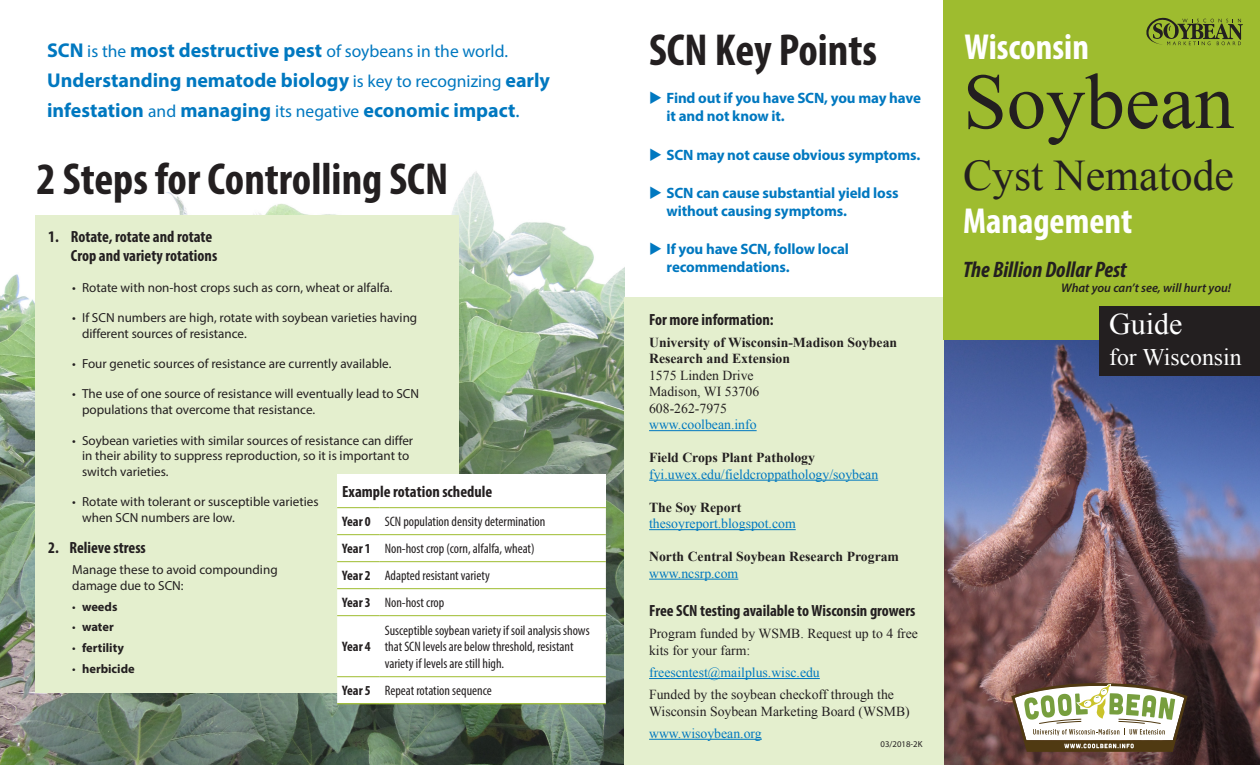
<style>
.page{position:relative;width:1260px;height:765px;background:#fff}
.page>*{position:absolute;margin:0;border:0;box-sizing:border-box;transform-origin:0 0}
.t1{font:78.75px "Times New Roman";color:#231f20}
.H3_Heading{font:700 condensed 45px "Myriad Pro";color:#231f20}
.H2_Heading{font:700 condensed 45px "Myriad Pro";color:#231f20}
.t2{font:43.75px "Times New Roman";color:#231f20}
.t3{font:700 condensed 36.25px "Myriad Pro";color:#fff}
.t4{font:30px "Times New Roman";color:#fff}
.t5{font:23.75px "Times New Roman";color:#fff}
.t6{font:italic 700 condensed 22.5px "Myriad Pro";color:#231f20}
.P_BodyText{font:700 20px/30px "Myriad Pro";color:#0078c0}
.P_BodyText-2{font:17.5px "Myriad Pro";color:#0078c0}
.H3_Heading-2{font:700 condensed 16.25px/19.5px "Myriad Pro";color:#231f20}
.t7{font:700 15px/18px "Myriad Pro";letter-spacing:-.01em;color:#0078c0}
.t8{font:condensed 13.75px/27px "Myriad Pro";color:#231f20}
.P_Caption{font:13.75px/16.5px "Times New Roman";color:#231f20}
.P_Caption-2{font:13.75px "Times New Roman";color:#0078c0}
.P_Caption-3{font:700 13.75px/16.5px "Times New Roman";color:#231f20}
.t9{font:700 condensed 13.75px "Myriad Pro";color:#231f20}
.t10{font:13.12px/15.8px "Myriad Pro";color:#231f20}
.t11{font:700 12.5px "Myriad Pro";color:#231f20}
.t12{font:italic 600 12.5px "Myriad Pro";color:#231f20}
.t13{font:8.75px "Myriad Pro";color:#231f20}
.s1{font-weight:700;font-size:20px}
.s2{font-weight:400;font-size:17.5px}
.s3{font-weight:400}
.s4{font-weight:700}
</style>
<div class="page">
<img style="left:944px;top:340px;width:316px;height:425px">
<img style="left:0;top:171px;width:624px;height:594px">
<div style="left:35px;top:215px;width:424px;height:478px;background:#e4efce"></div>
<div style="left:624px;top:298px;width:320px;height:467px;background:#e4efce"></div>
<div style="left:944px;top:0;width:316px;height:340px;background:#9ebc2f"></div>
<div style="left:1099px;top:306px;width:161px;height:69px;background:#231f20"></div>
<svg style="left:1011px;top:683px;width:177px;height:69px"></svg>
<svg style="left:1146px;top:17px;width:97px;height:28px"></svg>
<div style="left:337px;top:475px;width:269px;height:33px;background:#fff"></div>
<svg style="left:337px;top:508px;width:269px;height:195px"></svg>
<hr style="left:337px;top:703px;width:43px;height:1px;background:#9ebc2f">
<hr style="left:380px;top:703px;width:226px;height:1px;background:#9ebc2f">
<hr style="left:337px;top:507px;width:43px;height:1px;background:#9ebc2f">
<hr style="left:380px;top:507px;width:226px;height:1px;background:#9ebc2f">
<hr style="left:337px;top:534px;width:43px;height:1px;background:#9ebc2f">
<hr style="left:380px;top:534px;width:226px;height:1px;background:#9ebc2f">
<hr style="left:337px;top:561px;width:43px;height:1px;background:#9ebc2f">
<hr style="left:380px;top:561px;width:226px;height:1px;background:#9ebc2f">
<hr style="left:337px;top:588px;width:43px;height:1px;background:#9ebc2f">
<hr style="left:380px;top:588px;width:226px;height:1px;background:#9ebc2f">
<hr style="left:337px;top:615px;width:43px;height:1px;background:#9ebc2f">
<hr style="left:380px;top:615px;width:226px;height:1px;background:#9ebc2f">
<hr style="left:337px;top:676px;width:43px;height:1px;background:#9ebc2f">
<hr style="left:380px;top:676px;width:226px;height:1px;background:#9ebc2f">
<hr style="left:649px;top:430px;width:108px;height:1px;background:#0078c0">
<hr style="left:649px;top:480px;width:229px;height:1px;background:#0078c0">
<hr style="left:649px;top:529px;width:147px;height:1px;background:#0078c0">
<hr style="left:649px;top:579px;width:89px;height:1px;background:#0078c0">
<hr style="left:649px;top:678px;width:171px;height:1px;background:#0078c0">
<hr style="left:649px;top:739px;width:113px;height:1px;background:#0078c0">
<p class="P_BodyText-2" style="left:47px;top:41px;width:462px"><span class="s1">SCN</span> is the <span class="s1">most destructive pest</span> of soybeans in the world.</p>
<p class="P_BodyText" style="left:47px;top:65px;width:505px">Understanding nematode biology <span class="s2">is key to recognizing</span> early infestation <span class="s2">and</span> managing <span class="s2">its negative</span> economic impact<span class="s3">.</span></p>
<p class="H3_Heading" style="left:36px;top:151px;width:413px">2 Steps for Controlling SCN</p>
<p class="H3_Heading-2" style="left:71px;top:226px;width:148px;text-indent:-22px">1. Rotate, rotate and rotate<br>Crop and variety rotations</p>
<p class="t10" style="left:72px;top:279px;width:322px">• Rotate with non-host crops such as corn, wheat or alfalfa.</p>
<p class="t10" style="left:82px;top:309px;width:337px;text-indent:-10px">• If SCN numbers are high, rotate with soybean varieties having different sources of resistance.</p>
<p class="t10" style="left:72px;top:356px;width:321px">• Four genetic sources of resistance are currently available.</p>
<p class="t10" style="left:82px;top:386px;width:339px;text-indent:-10px">• The use of one source of resistance will eventually lead to SCN populations that overcome that resistance.</p>
<p class="t10" style="left:82px;top:432px;width:333px;text-indent:-10px">• Soybean varieties with similar sources of resistance can differ in their ability to suppress reproduction, so it is important to switch varieties.</p>
<p class="t10" style="left:82px;top:494px;width:238px;text-indent:-10px">• Rotate with tolerant or susceptible varieties when SCN numbers are low.</p>
<p class="H3_Heading-2" style="left:48px;top:537px;width:99px">2. Relieve stress</p>
<p class="t10" style="left:72px;top:562px;width:207px">Manage these to avoid compounding damage due to SCN:</p>
<p class="t11" style="left:72px;top:598px;width:47px"><span class="s3">•</span> weeds</p>
<p class="t11" style="left:72px;top:619px;width:43px"><span class="s3">•</span> water</p>
<p class="t11" style="left:72px;top:640px;width:53px"><span class="s3">•</span> fertility</p>
<p class="t11" style="left:72px;top:660px;width:64px"><span class="s3">•</span> herbicide</p>
<p class="H3_Heading-2" style="left:342px;top:482px;width:152px">Example rotation schedule</p>
<p class="t8" style="left:342px;top:508px;width:205px"><span class="s4">Year 0</span> SCN population density determination <span class="s4">Year 1</span> Non-host crop (corn, alfalfa, wheat)<br><span class="s4">Year 2</span> Adapted resistant variety<br><span class="s4">Year 3</span> Non-host crop</p>
<p class="t9" style="left:342px;top:638px;width:30px">Year 4</p>
<p class="t8" style="left:385px;top:622px;width:207px;line-height:16.5px">Susceptible soybean variety if soil analysis shows that SCN levels are below threshold, resistant variety if levels are still high.</p>
<p class="t8" style="left:342px;top:677px;width:151px"><span class="s4">Year 5</span> Repeat rotation sequence</p>
<p class="H2_Heading" style="left:649px;top:22px;width:229px">SCN Key Points</p>
<p class="t7" style="left:667px;top:89px;width:256px">Find out if you have SCN, you may have it and not know it.</p>
<p class="t7" style="left:667px;top:145px;width:255px">SCN may not cause obvious symptoms.</p>
<p class="t7" style="left:667px;top:183px;width:233px">SCN can cause substantial yield loss without causing symptoms.</p>
<p class="t7" style="left:667px;top:240px;width:184px">If you have SCN, follow local recommendations.</p>
<p class="H3_Heading-2" style="left:649px;top:309px;width:126px">For more information:</p>
<p class="P_Caption-3" style="left:649px;top:333px;width:250px">University of Wisconsin-Madison Soybean<br>Research and Extension</p>
<p class="P_Caption" style="left:649px;top:366px;width:106px">1575 Linden Drive</p>
<p class="P_Caption" style="left:649px;top:383px;width:112px">Madison, WI 53706</p>
<p class="P_Caption" style="left:649px;top:399px;width:79px">608-262-7975</p>
<p class="P_Caption-2" style="left:649px;top:415px;width:109px">www.coolbean.info</p>
<p class="P_Caption-3" style="left:649px;top:449px;width:167px">Field Crops Plant Pathology</p>
<p class="P_Caption-2" style="left:649px;top:464px;width:231px">fyi.uwex.edu/fieldcroppathology/soybean</p>
<p class="P_Caption-3" style="left:649px;top:498px;width:94px">The Soy Report</p>
<p class="P_Caption-2" style="left:649px;top:514px;width:148px">thesoyreport.blogspot.com</p>
<p class="P_Caption-3" style="left:649px;top:548px;width:252px">North Central Soybean Research Program</p>
<p class="P_Caption-2" style="left:649px;top:563px;width:91px">www.ncsrp.com</p>
<p class="H3_Heading-2" style="left:649px;top:601px;width:268px">Free SCN testing available to Wisconsin growers</p>
<p class="P_Caption" style="left:649px;top:625px;width:270px">Program funded by WSMB. Request up to 4 free kits for your farm:</p>
<p class="P_Caption-2" style="left:649px;top:663px;width:172px">freescntest@mailplus.wisc.edu</p>
<p class="P_Caption" style="left:649px;top:686px;width:262px">Funded by the soybean checkoff through the<br>Wisconsin Soybean Marketing Board (WSMB)</p>
<p class="P_Caption-2" style="left:649px;top:723px;width:114px">www.wisoybean.org</p>
<p class="t13" style="left:881px;top:739px;width:43px">03/2018-2K</p>
<p class="t3" style="left:964px;top:24px;width:126px">Wisconsin</p>
<p class="t1" style="left:963px;top:46px;width:273px">Soybean</p>
<p class="t2" style="left:963px;top:144px;width:272px">Cyst Nematode</p>
<p class="t3" style="left:963px;top:198px;width:171px">Management</p>
<p class="t6" style="left:963px;top:255px;width:165px">The Billion Dollar Pest</p>
<p class="t12" style="left:1061px;top:279px;width:172px">What you can’t see, will hurt you!</p>
<p class="t4" style="left:1109px;top:303px;width:75px">Guide</p>
<p class="t5" style="left:1109px;top:341px;width:134px">for Wisconsin</p>
</div>
